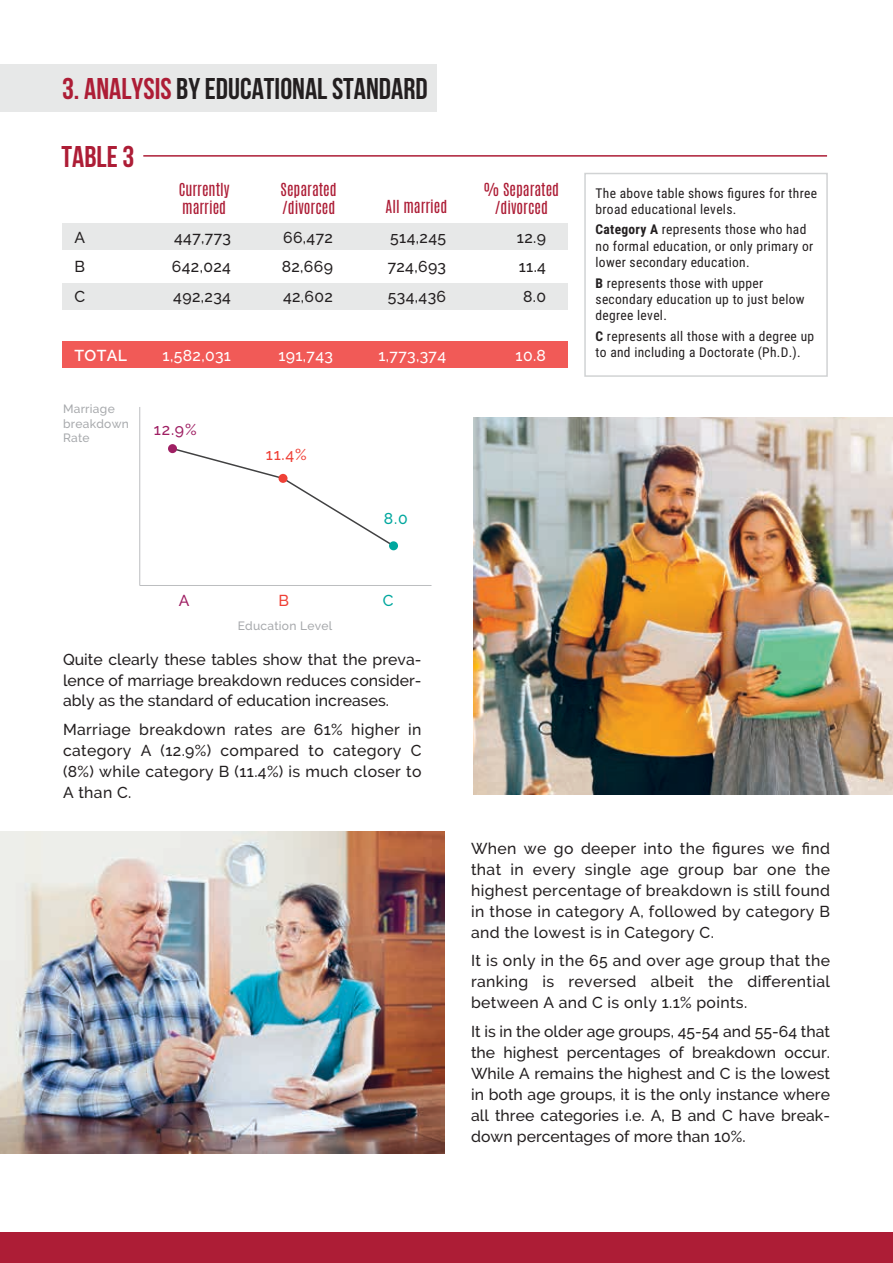
<style>
.page{position:relative;width:893px;height:1263px;background:#fff}
.page>*{position:absolute;margin:0;border:0;box-sizing:border-box;transform-origin:0 0}
.t1{font:700 30px "Bebas Neue";color:#231f20}
.t2{font:700 30px "Bebas Neue";color:#ad1d36}
.t3{font:500 15.75px/21px "Raleway";letter-spacing:.025em;color:#231f20;text-align:justify}
.t4{font:500 15.75px "Raleway";letter-spacing:.025em;color:#fff}
.t5{font:500 15.75px "Raleway";color:#9f1f63}
.t6{font:500 15.75px "Raleway";color:#ef4137}
.t7{font:600 15.75px "Raleway";letter-spacing:.025em;color:#fff}
.t8{font:500 15.75px "Raleway";color:#00a79e}
.t9{font:15px/18px "Antonio";color:#ad1d36}
.t10{font:13.5px/16.2px "Roboto Condensed";letter-spacing:.025em;color:#231f20}
.t11{font:500 12px/14.4px "Raleway";letter-spacing:.025em;color:#a7a9ac}
.s1{color:#ad1d36}
.s2{font-weight:700}
</style>
<div class="page">
<div style="left:0;top:1232px;width:893px;height:31px;background:#ad1d36"></div>
<div style="left:62px;top:223px;width:505px;height:27px;background:#e7e8e8"></div>
<div style="left:62px;top:283px;width:505px;height:27px;background:#e7e8e8"></div>
<div style="left:62px;top:341px;width:505px;height:27px;background:#f15a57"></div>
<div style="left:0;top:64px;width:437px;height:47px;background:#e7e8e8"></div>
<hr style="left:143px;top:155px;width:684px;height:2px;background:#ad1d36">
<div style="left:584px;top:173px;width:244px;height:204px;border:2px solid #d1d3d4"></div>
<img style="left:0;top:832px;width:444px;height:322px">
<img style="left:473px;top:417px;width:420px;height:378px">
<hr style="left:140px;top:585px;width:291px;height:1px;background:#bcbec0">
<hr style="left:139px;top:407px;width:1px;height:178px;background:#bcbec0">
<svg style="left:172px;top:449px;width:218px;height:95px"></svg>
<div style="left:168px;top:444px;width:9px;height:9px;background:#9f1f63;border-radius:50%"></div>
<div style="left:278px;top:474px;width:9px;height:9px;background:#ef4137;border-radius:50%"></div>
<div style="left:389px;top:541px;width:9px;height:9px;background:#00a79e;border-radius:50%"></div>
<h1 class="t1" style="left:62px;top:73px;width:367px"><span class="s1">3. ANALYSIS</span> BY EDUCATIONAL STANDARD</h1>
<h1 class="t2" style="left:62px;top:141px;width:74px">TABLE 3</h1>
<p class="t3" style="left:74px;top:223px;width:12px;line-height:29.4px">A B C</p>
<p class="t7" style="left:74px;top:346px;width:54px">TOTAL</p>
<p class="t11" style="left:63px;top:402px;width:67px">Marriage breakdown<br>Rate</p>
<p class="t9" style="left:179px;top:180px;width:52px">Currently married</p>
<p class="t9" style="left:281px;top:181px;width:58px">Separated /divorced</p>
<p class="t3" style="left:172px;top:223px;width:61px;line-height:29.4px">447,773<br>642,024<br>492,234</p>
<p class="t4" style="left:163px;top:346px;width:70px">1,582,031</p>
<p class="t5" style="left:154px;top:420px;width:44px">12.9%</p>
<p class="t3" style="left:282px;top:223px;width:53px;line-height:29.4px">66,472<br>82,669<br>42,602</p>
<p class="t4" style="left:278px;top:346px;width:56px">191,743</p>
<p class="t6" style="left:266px;top:445px;width:42px">11.4%</p>
<p class="t9" style="left:386px;top:198px;width:63px">All married</p>
<p class="t3" style="left:388px;top:223px;width:60px;line-height:29.4px">514,245<br>724,693<br>534,436</p>
<p class="t4" style="left:378px;top:346px;width:69px">1,773,374</p>
<p class="t8" style="left:384px;top:510px;width:25px">8.0</p>
<p class="t9" style="left:483px;top:181px;width:77px;text-align:center">% Separated /divorced</p>
<p class="t3" style="left:517px;top:223px;width:31px;line-height:29.4px">12.9<br>11.4<br>8.0</p>
<p class="t4" style="left:516px;top:346px;width:32px">10.8</p>
<p class="t10" style="left:596px;top:184px;width:223px">The above table shows figures for three broad educational levels.</p>
<p class="t10" style="left:596px;top:221px;width:219px"><span class="s2">Category A</span> represents those who had no formal education, or only primary or lower secondary education.</p>
<p class="t10" style="left:596px;top:274px;width:211px"><span class="s2">B</span> represents those with upper secondary education up to just below degree level.</p>
<p class="t10" style="left:596px;top:327px;width:220px"><span class="s2">C</span> represents all those with a degree up to and including a Doctorate (Ph.D.).</p>
<p class="t5" style="left:179px;top:591px;width:12px">A</p>
<p class="t6" style="left:278px;top:591px;width:12px">B</p>
<p class="t8" style="left:383px;top:591px;width:12px">C</p>
<p class="t11" style="left:238px;top:618px;width:96px">Education Level</p>
<p class="t3" style="left:63px;top:648px;width:360px">Quite clearly these tables show that the preva&shy;lence of marriage breakdown reduces consider&shy;ably as the standard of education increases.</p>
<p class="t3" style="left:63px;top:719px;width:360px">Marriage breakdown rates are 61% higher in category A (12.9%) compared to category C (8%) while category B (11.4%) is much closer to A than C.</p>
<p class="t3" style="left:471px;top:837px;width:361px">When we go deeper into the figures we find that in every single age group bar one the highest percentage of breakdown is still found in those in category A, followed by category B and the lowest is in Category C.</p>
<p class="t3" style="left:471px;top:950px;width:361px">It is only in the 65 and over age group that the ranking is reversed albeit the differential between A and C is only 1.1% points.</p>
<p class="t3" style="left:471px;top:1020px;width:361px">It is in the older age groups, 45-54 and 55-64 that the highest percentages of breakdown occur.<br>While A remains the highest and C is the lowest in both age groups, it is the only instance where all three categories i.e. A, B and C have break&shy;down percentages of more than 10%.</p>
</div>
